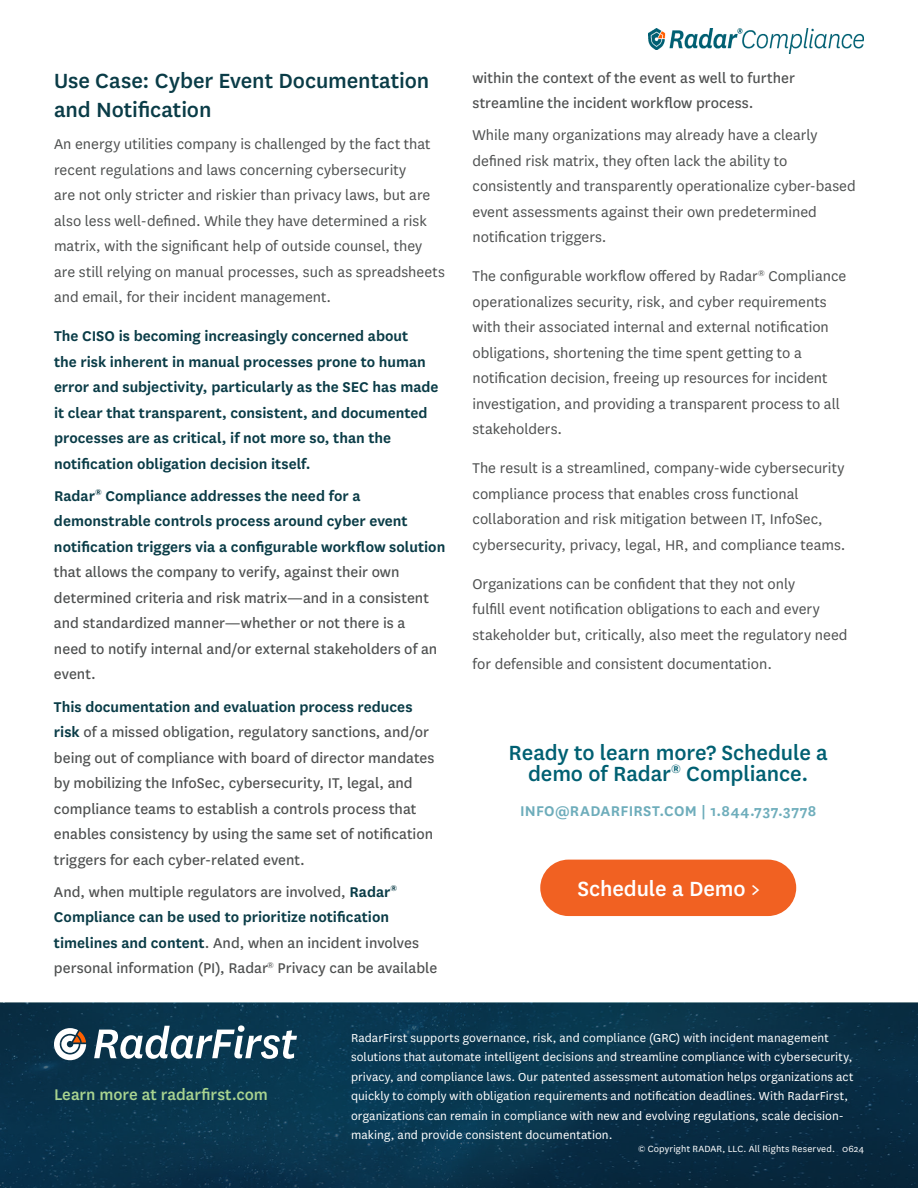
<style>
.page{position:relative;width:918px;height:1188px;background:#fff}
.page>*{position:absolute;margin:0;border:0;box-sizing:border-box;transform-origin:0 0}
.t1{font:500 24px/21px "National";letter-spacing:-.005em;color:#006072;text-align:center}
.t2{font:500 24px/28.8px "National";letter-spacing:-.005em;color:#0a3c47}
.t3{font:500 24px "National";letter-spacing:-.005em;color:#fff}
.t4{font:500 18px "National";color:#a9d490}
.t5{font:16.5px/25.5px "National";color:#4e5050}
.t6{font:16.5px/25.5px "National";color:#4e5050}
.t7{font:600 16.5px/25.5px "National";color:#0a3c47}
.t8{font:600 16.5px "National";letter-spacing:.02em;color:#6eadbb}
.t9{font:13.5px/19.5px "National";letter-spacing:.01em;color:#fff}
.t10{font:10.5px "National";letter-spacing:.015em;color:#fff}
.s1{font-weight:600;color:#0a3c47}
</style>
<div class="page">
<img style="left:648px;top:28px;width:216px;height:25px">
<div style="left:540px;top:860px;width:256px;height:56px;background:#f16122;border-radius:28px"></div>
<img style="left:0;top:1003px;width:918px;height:185px">
<svg style="left:54px;top:1028px;width:32px;height:32px"></svg>
<svg style="left:94px;top:1025px;width:203px;height:34px"></svg>
<h1 class="t2" style="left:54px;top:65px;width:377px">Use Case: Cyber Event Documentation and Notification</h1>
<p class="t5" style="left:54px;top:131px;width:392px">An energy utilities company is challenged by the fact that recent regulations and laws concerning cybersecurity<br>are not only stricter and riskier than privacy laws, but are also less well-defined. While they have determined a risk matrix, with the significant help of outside counsel, they are still relying on manual processes, such as spreadsheets and email, for their incident management.</p>
<p class="t7" style="left:54px;top:322px;width:386px">The CISO is becoming increasingly concerned about<br>the risk inherent in manual processes prone to human error and subjectivity, particularly as the SEC has made it clear that transparent, consistent, and documented processes are as critical, if not more so, than the notification obligation decision itself.</p>
<p class="t7" style="left:54px;top:482px;width:393px">Radar<sup>®</sup> Compliance addresses the need for a demonstrable controls process around cyber event notification triggers via a configurable workflow solution</p>
<p class="t6" style="left:54px;top:559px;width:385px">that allows the company to verify, against their own determined criteria and risk matrix—and in a consistent and standardized manner—whether or not there is a need to notify internal and/or external stakeholders of an event.</p>
<p class="t6" style="left:54px;top:693px;width:382px"><span class="s1">This documentation and evaluation process reduces risk</span> of a missed obligation, regulatory sanctions, and/or being out of compliance with board of director mandates by mobilizing the InfoSec, cybersecurity, IT, legal, and compliance teams to establish a controls process that enables consistency by using the same set of notification triggers for each cyber-related event.</p>
<p class="t6" style="left:54px;top:878px;width:385px">And, when multiple regulators are involved, <span class="s1">Radar</span><sup>® </sup><span class="s1">Compliance can be used to prioritize notification timelines and content</span>. And, when an incident involves personal information (PI), Radar<sup>®</sup> Privacy can be available</p>
<p class="t6" style="left:472px;top:64px;width:324px">within the context of the event as well to further streamline the incident workflow process.</p>
<p class="t5" style="left:472px;top:122px;width:385px">While many organizations may already have a clearly defined risk matrix, they often lack the ability to consistently and transparently operationalize cyber-based event assessments against their own predetermined notification triggers.</p>
<p class="t5" style="left:472px;top:263px;width:375px">The configurable workflow offered by Radar<sup>®</sup> Compliance operationalizes security, risk, and cyber requirements with their associated internal and external notification obligations, shortening the time spent getting to a notification decision, freeing up resources for incident investigation, and providing a transparent process to all stakeholders.</p>
<p class="t5" style="left:472px;top:455px;width:375px">The result is a streamlined, company-wide cybersecurity compliance process that enables cross functional collaboration and risk mitigation between IT, InfoSec, cybersecurity, privacy, legal, HR, and compliance teams.</p>
<p class="t5" style="left:472px;top:570px;width:377px">Organizations can be confident that they not only<br>fulfill event notification obligations to each and every stakeholder but, critically, also meet the regulatory need</p>
<p class="t5" style="left:472px;top:650px;width:301px">for defensible and consistent documentation.</p>
<h1 class="t1" style="left:509px;top:741px;width:321px">Ready to learn more? Schedule a demo of Radar<sup>®</sup> Compliance.</h1>
<p class="t8" style="left:520px;top:799px;width:298px">INFO@RADARFIRST.COM | 1.844.737.3778</p>
<h1 class="t3" style="left:577px;top:873px;width:184px">Schedule a Demo &gt;</h1>
<p class="t4" style="left:54px;top:1083px;width:215px">Learn more at radarfirst.com</p>
<p class="t9" style="left:351px;top:1027px;width:504px">RadarFirst supports governance, risk, and compliance (GRC) with incident management solutions that automate intelligent decisions and streamline compliance with cybersecurity, privacy, and compliance laws. Our patented assessment automation helps organizations act quickly to comply with obligation requirements and notification deadlines. With RadarFirst, organizations can remain in compliance with new and evolving regulations, scale decision&shy;making, and provide consistent documentation.</p>
<p class="t10" style="left:638px;top:1142px;width:227px">© Copyright RADAR, LLC. All Rights Reserved. 0624</p>
</div>
